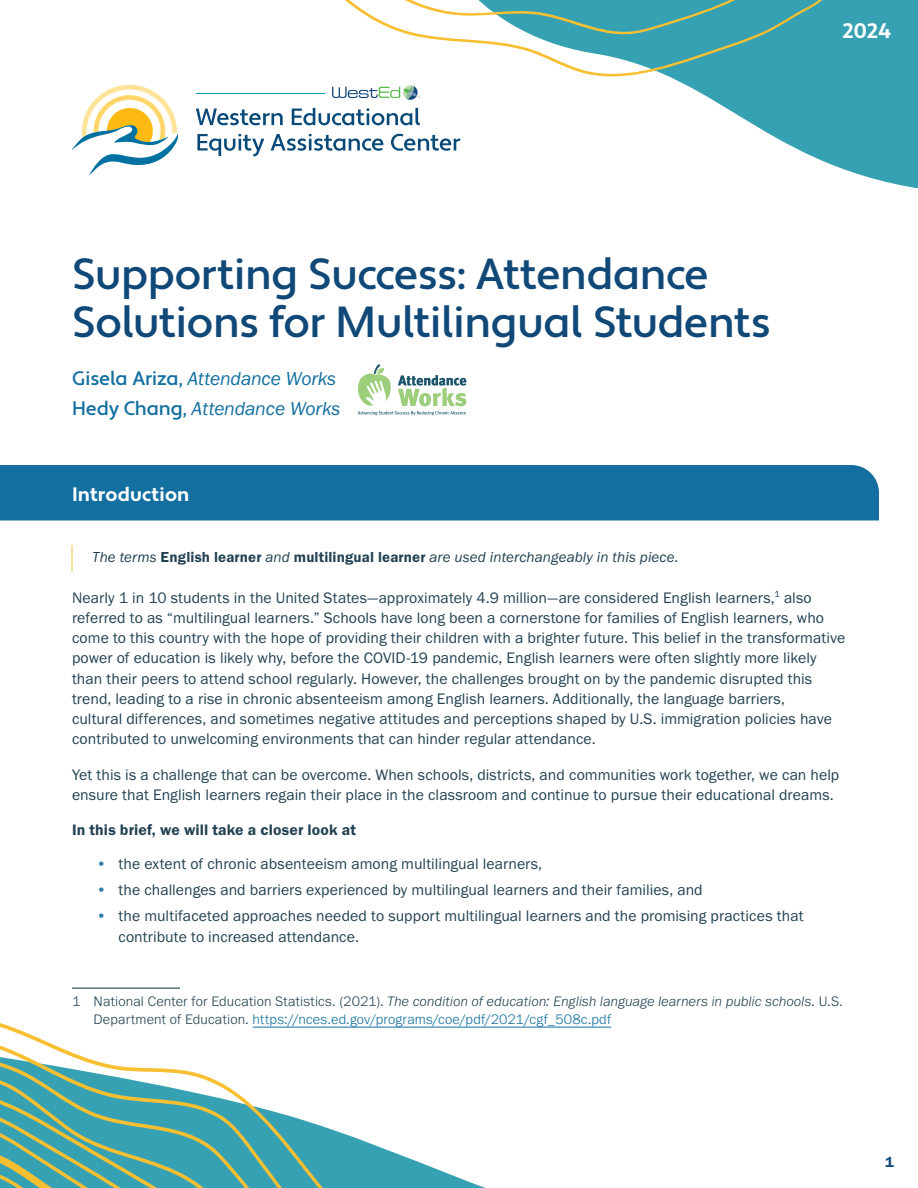
<style>
.page{position:relative;width:918px;height:1188px;background:#fff}
.page>*{position:absolute;margin:0;border:0;box-sizing:border-box;transform-origin:0 0}
.t1{font:500 43.5px/48px "Apertura";letter-spacing:-.01em;color:#104877}
.t2{font:700 21px "Apertura";color:#fff}
.t3{font:19.5px "Franklin Gothic URW Boo Ita";letter-spacing:-.01em;color:#126fa0}
.t4{font:700 19.5px "Apertura";letter-spacing:.005em;color:#fff}
.t5{font:15.75px/20.2px "Franklin Gothic URW Boo";letter-spacing:.005em;color:#224152}
.t6{font:15.75px "Franklin Gothic URW Dem";letter-spacing:.01em;color:#224152}
.t7{font:15px "Franklin Gothic URW Boo Ita";letter-spacing:.005em;color:#224152}
.t8{font:15px "Franklin Gothic URW Dem";color:#104877}
.t9{font:300 14.25px/18px "Franklin Gothic URW";letter-spacing:.015em;color:#224152}
.s1{font-family:"Apertura";font-weight:500}
.s2{font-family:"Franklin Gothic URW Dem"}
.s3{font-family:"Franklin Gothic URW Dem";color:#2a7daa}
.s4{font-style:italic}
.s5{color:#126fa0}
</style>
<div class="page">
<svg style="left:427px;top:1165px;width:59px;height:23px"></svg>
<svg style="left:0;top:1023px;width:427px;height:165px"></svg>
<svg style="left:0;top:1033px;width:366px;height:155px"></svg>
<svg style="left:0;top:1054px;width:330px;height:134px"></svg>
<svg style="left:0;top:1072px;width:303px;height:116px;background:#6cb1a8"></svg>
<svg style="left:460px;top:0;width:458px;height:189px"></svg>
<svg style="left:416px;top:0;width:484px;height:77px;fill:#36a1b2"></svg>
<svg style="left:345px;top:0;width:473px;height:36px"></svg>
<svg style="left:332px;top:85px;width:88px;height:15px"></svg>
<svg style="left:196px;top:109px;width:87px;height:16px"></svg>
<svg style="left:292px;top:108px;width:128px;height:17px"></svg>
<svg style="left:197px;top:134px;width:67px;height:22px"></svg>
<svg style="left:271px;top:134px;width:112px;height:17px"></svg>
<svg style="left:391px;top:134px;width:69px;height:17px"></svg>
<svg style="left:72px;top:85px;width:107px;height:91px"></svg>
<hr style="left:196px;top:93px;width:129px;height:1px;background:#00a4b3">
<svg style="left:358px;top:364px;width:108px;height:51px"></svg>
<div style="left:0;top:465px;width:879px;height:55px;background:#126fa0"></div>
<svg style="left:72px;top:545px;width:1px;height:26px"></svg>
<hr style="left:72px;top:988px;width:108px;height:1px;background:#0a2c3f">
<hr style="left:253px;top:1027px;width:358px;height:1px;background:#126fa0">
<p class="t2" style="left:842px;top:18px;width:50px">2024</p>
<h1 class="t1" style="left:72px;top:252px;width:701px">Supporting Success: Attendance<br>Solutions for Multilingual Students</h1>
<p class="t3" style="left:72px;top:367px;width:266px"><span class="s1">Gisela Ariza,</span> Attendance Works</p>
<p class="t3" style="left:72px;top:397px;width:270px"><span class="s1">Hedy Chang,</span> Attendance Works</p>
<h2 class="t4" style="left:72px;top:482px;width:119px">Introduction</h2>
<p class="t7" style="left:92px;top:548px;width:588px">The terms <span class="s2">English learner</span> and <span class="s2">multilingual learner</span> are used interchangeably in this piece.</p>
<p class="t5" style="left:72px;top:587px;width:775px">Nearly 1 in 10 students in the United States—approximately 4.9 million—are considered English learners,<sup>1</sup> also referred to as “multilingual learners.” Schools have long been a cornerstone for families of English learners, who come to this country with the hope of providing their children with a brighter future. This belief in the transformative power of education is likely why, before the COVID-19 pandemic, English learners were often slightly more likely than their peers to attend school regularly. However, the challenges brought on by the pandemic disrupted this trend, leading to a rise in chronic absenteeism among English learners. Additionally, the language barriers,<br>cultural differences, and sometimes negative attitudes and perceptions shaped by U.S. immigration policies have contributed to unwelcoming environments that can hinder regular attendance.</p>
<p class="t5" style="left:72px;top:764px;width:769px">Yet this is a challenge that can be overcome. When schools, districts, and communities work together, we can help ensure that English learners regain their place in the classroom and continue to pursue their educational dreams.</p>
<p class="t6" style="left:72px;top:820px;width:286px">In this brief, we will take a closer look at</p>
<p class="t5" style="left:96px;top:853px;width:448px"><span class="s3">•</span> the extent of chronic absenteeism among multilingual learners,</p>
<p class="t5" style="left:96px;top:879px;width:608px"><span class="s3">•</span> the challenges and barriers experienced by multilingual learners and their families, and</p>
<p class="t5" style="left:118px;top:906px;width:687px;text-indent:-22px"><span class="s3">•</span> the multifaceted approaches needed to support multilingual learners and the promising practices that contribute to increased attendance.</p>
<p class="t9" style="left:94px;top:992px;width:751px;text-indent:-22px">1 National Center for Education Statistics. (2021). <span class="s4">The condition of education: English language learners in public schools</span>. U.S.<br>Department of Education. <span class="s5">https://nces.ed.gov/programs/coe/pdf/2021/cgf_508c.pdf</span></p>
<p class="t8" style="left:885px;top:1152px;width:10px">1</p>
</div>
